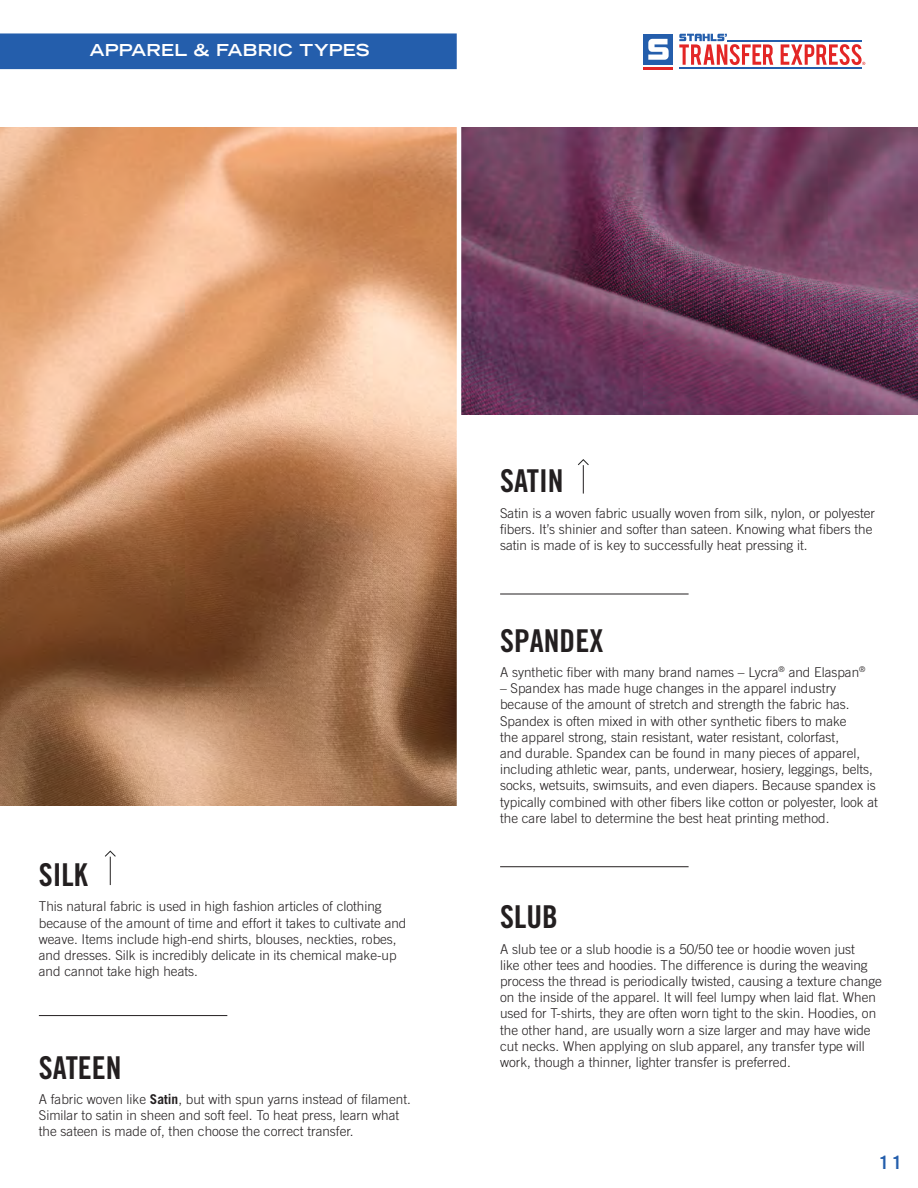
<style>
.page{position:relative;width:918px;height:1188px;background:#fff}
.page>*{position:absolute;margin:0;border:0;box-sizing:border-box;transform-origin:0 0}
.t1{font:31.5px "Trade Gothic LT Std Bd Cn 20";color:#231f20}
.t2{font:700 expanded 18px "Trade Gothic LT Std";color:#245eac}
.t3{font:700 expanded 16.5px "Trade Gothic LT Std";letter-spacing:.015em;color:#fff}
.t4{font:300 13.5px/16.2px "Trade Gothic LT Std";color:#231f20}
.s1{font-weight:700}
</style>
<div class="page">
<img style="left:0;top:127px;width:457px;height:678px">
<img style="left:461px;top:127px;width:456px;height:288px">
<hr style="left:500px;top:594px;width:189px;height:1px;background:#231f20">
<hr style="left:39px;top:1015px;width:188px;height:1px;background:#231f20">
<svg style="left:578px;top:459px;width:11px;height:35px"></svg>
<svg style="left:105px;top:850px;width:11px;height:35px"></svg>
<div style="left:0;top:33px;width:457px;height:36px;background:#245eac"></div>
<hr style="left:679px;top:67px;width:183px;height:1px;background:#245eac">
<svg style="left:679px;top:34px;width:186px;height:31px"></svg>
<div style="left:643px;top:34px;width:30px;height:31px;background:#245eac"></div>
<hr style="left:643px;top:67px;width:30px;height:3px;background:#e32626">
<svg style="left:648px;top:39px;width:21px;height:21px"></svg>
<hr style="left:500px;top:866px;width:189px;height:1px;background:#231f20">
<p class="t3" style="left:90px;top:40px;width:281px">APPAREL &amp; FABRIC TYPES</p>
<p class="t1" style="left:39px;top:856px;width:50px">SILK</p>
<p class="t4" style="left:39px;top:898px;width:369px">This natural fabric is used in high fashion articles of clothing because of the amount of time and effort it takes to cultivate and weave. Items include high-end shirts, blouses, neckties, robes, and dresses. Silk is incredibly delicate in its chemical make-up and cannot take high heats.</p>
<p class="t1" style="left:39px;top:1048px;width:84px">SATEEN</p>
<p class="t4" style="left:39px;top:1091px;width:374px">A fabric woven like <span class="s1">Satin</span>, but with spun yarns instead of filament.<br>Similar to satin in sheen and soft feel. To heat press, learn what the sateen is made of, then choose the correct transfer.</p>
<p class="t1" style="left:500px;top:462px;width:65px">SATIN</p>
<p class="t4" style="left:500px;top:504px;width:377px">Satin is a woven fabric usually woven from silk, nylon, or polyester fibers. It’s shinier and softer than sateen. Knowing what fibers the satin is made of is key to successfully heat pressing it.</p>
<p class="t1" style="left:500px;top:621px;width:105px">SPANDEX</p>
<p class="t4" style="left:500px;top:664px;width:367px">A synthetic fiber with many brand names – Lycra<sup>®</sup> and Elaspan<sup>®</sup></p>
<p class="t4" style="left:500px;top:680px;width:379px">– Spandex has made huge changes in the apparel industry because of the amount of stretch and strength the fabric has.<br>Spandex is often mixed in with other synthetic fibers to make<br>the apparel strong, stain resistant, water resistant, colorfast,<br>and durable. Spandex can be found in many pieces of apparel, including athletic wear, pants, underwear, hosiery, leggings, belts, socks, wetsuits, swimsuits, and even diapers. Because spandex is typically combined with other fibers like cotton or polyester, look at the care label to determine the best heat printing method.</p>
<p class="t1" style="left:500px;top:898px;width:59px">SLUB</p>
<p class="t4" style="left:500px;top:940px;width:383px">A slub tee or a slub hoodie is a 50/50 tee or hoodie woven just<br>like other tees and hoodies. The difference is during the weaving process the thread is periodically twisted, causing a texture change on the inside of the apparel. It will feel lumpy when laid flat. When used for T-shirts, they are often worn tight to the skin. Hoodies, on the other hand, are usually worn a size larger and may have wide cut necks. When applying on slub apparel, any transfer type will work, though a thinner, lighter transfer is preferred.</p>
<h2 class="t2" style="left:878px;top:1151px;width:27px">11</h2>
</div>
